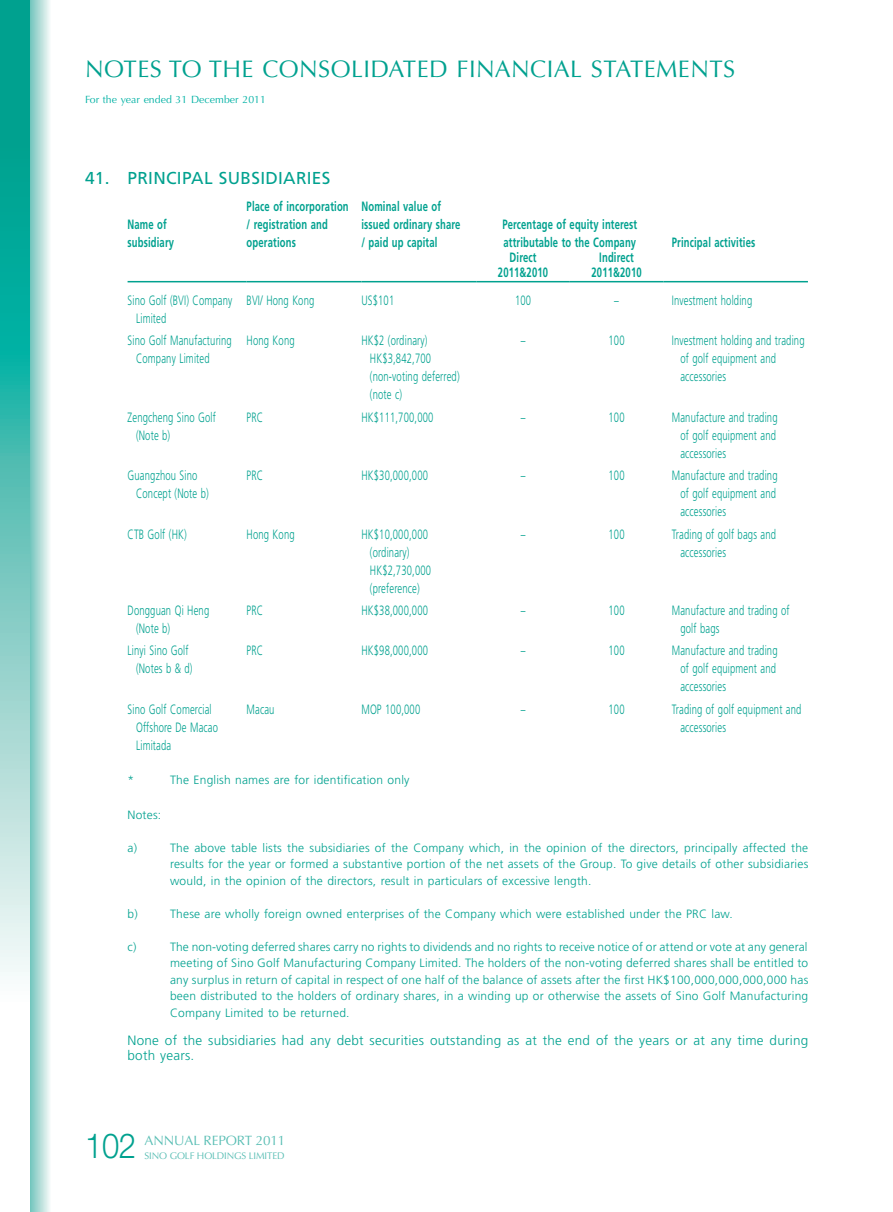
<style>
.page{position:relative;width:893px;height:1212px;background:#fff}
.page>*{position:absolute;margin:0;border:0;box-sizing:border-box;transform-origin:0 0}
.t1{font:300 34.5px "Helvetica Neue LT Std";color:#00a18f;scale:.9 1}
.t2{font:24px "Optima LT Std";letter-spacing:.015em;color:#00a18f}
.t3{font:17.25px "Frutiger LT Std";letter-spacing:.015em;color:#00a18f}
.t4{font:300 13.5px/18px "Frutiger LT Std";letter-spacing:.015em;color:#00a18f;scale:.7 1}
.t5{font:700 13.5px/18px "Frutiger LT Std";letter-spacing:.015em;color:#00a18f;scale:.7 1}
.t6{font:300 13.5px/15px "Frutiger LT Std";letter-spacing:.015em;color:#00a18f}
.t7{font:13.5px "Optima LT Std";letter-spacing:-.01em;color:#59beb4}
.t8{font:300 12px/16.5px "Frutiger LT Std";letter-spacing:.015em;color:#00a18f;text-align:justify}
.t9{font:10.5px "Optima LT Std";letter-spacing:.005em;color:#03b2a5}
.t10{font:9.6px "Optima LT Std";letter-spacing:-.01em;color:#59beb4}
</style>
<div class="page">
<svg style="left:30px;top:0;width:20px;height:1212px"></svg>
<svg style="left:0;top:0;width:30px;height:976px"></svg>
<hr style="left:128px;top:281px;width:119px;height:1px;background:#00a18f">
<hr style="left:247px;top:281px;width:114px;height:1px;background:#00a18f">
<hr style="left:361px;top:281px;width:115px;height:1px;background:#00a18f">
<hr style="left:476px;top:281px;width:94px;height:1px;background:#00a18f">
<hr style="left:570px;top:281px;width:93px;height:1px;background:#00a18f">
<hr style="left:663px;top:281px;width:145px;height:1px;background:#00a18f">
<p class="t2" style="left:85px;top:55px;width:652px">NOTES TO THE CONSOLIDATED FINANCIAL STATEMENTS</p>
<p class="t9" style="left:85px;top:93px;width:182px">For the year ended 31 December 2011</p>
<p class="t3" style="left:85px;top:168px;width:247px">41. PRINCIPAL SUBSIDIARIES</p>
<p class="t5" style="left:128px;top:215px;width:68px">Name of subsidiary</p>
<p class="t5" style="left:247px;top:197px;width:147px">Place of incorporation / registration and operations</p>
<p class="t5" style="left:361px;top:197px;width:143px">Nominal value of issued ordinary share / paid up capital</p>
<p class="t5" style="left:502px;top:215px;width:194px">Percentage of equity interest attributable to the Company</p>
<p class="t5" style="left:510px;top:248px;width:40px">Direct</p>
<p class="t5" style="left:599px;top:248px;width:51px">Indirect</p>
<p class="t5" style="left:498px;top:264px;width:73px">2011&amp;2010</p>
<p class="t5" style="left:591px;top:264px;width:73px">2011&amp;2010</p>
<p class="t5" style="left:672px;top:233px;width:121px">Principal activities</p>
<p class="t4" style="left:136px;top:291px;width:139px;text-indent:-9px">Sino Golf (BVI) Company<br>Limited</p>
<p class="t4" style="left:247px;top:291px;width:98px">BVI/ Hong Kong</p>
<p class="t4" style="left:361px;top:291px;width:48px">US$101</p>
<p class="t4" style="left:515px;top:291px;width:24px">100</p>
<p class="t4" style="left:614px;top:291px;width:8px">–</p>
<p class="t4" style="left:672px;top:291px;width:116px">Investment holding</p>
<p class="t4" style="left:136px;top:332px;width:138px;text-indent:-9px">Sino Golf Manufacturing<br>Company Limited</p>
<p class="t4" style="left:247px;top:332px;width:70px">Hong Kong</p>
<p class="t4" style="left:370px;top:332px;width:130px;text-indent:-9px">HK$2 (ordinary)<br>HK$3,842,700 (non-voting deferred) (note c)</p>
<p class="t4" style="left:521px;top:332px;width:8px">–</p>
<p class="t4" style="left:608px;top:332px;width:24px">100</p>
<p class="t4" style="left:680px;top:332px;width:179px;text-indent:-9px">Investment holding and trading of golf equipment and accessories</p>
<p class="t4" style="left:136px;top:408px;width:116px;text-indent:-9px">Zengcheng Sino Golf (Note b)</p>
<p class="t4" style="left:247px;top:408px;width:25px">PRC</p>
<p class="t4" style="left:361px;top:408px;width:104px">HK$111,700,000</p>
<p class="t4" style="left:521px;top:408px;width:8px">–</p>
<p class="t4" style="left:608px;top:408px;width:24px">100</p>
<p class="t4" style="left:680px;top:408px;width:140px;text-align:justify;text-indent:-9px">Manufacture and trading of golf equipment and accessories</p>
<p class="t4" style="left:136px;top:467px;width:105px;text-indent:-9px">Guangzhou Sino<br>Concept (Note b)</p>
<p class="t4" style="left:247px;top:467px;width:25px">PRC</p>
<p class="t4" style="left:361px;top:467px;width:97px">HK$30,000,000</p>
<p class="t4" style="left:521px;top:467px;width:8px">–</p>
<p class="t4" style="left:608px;top:467px;width:24px">100</p>
<p class="t4" style="left:680px;top:467px;width:140px;text-align:justify;text-indent:-9px">Manufacture and trading of golf equipment and accessories</p>
<p class="t4" style="left:128px;top:525px;width:86px">CTB Golf (HK)</p>
<p class="t4" style="left:247px;top:525px;width:70px">Hong Kong</p>
<p class="t4" style="left:370px;top:525px;width:89px;text-indent:-9px">HK$10,000,000 (ordinary)<br>HK$2,730,000 (preference)</p>
<p class="t4" style="left:521px;top:525px;width:8px">–</p>
<p class="t4" style="left:608px;top:525px;width:24px">100</p>
<p class="t4" style="left:680px;top:525px;width:138px;text-indent:-9px">Trading of golf bags and accessories</p>
<p class="t4" style="left:136px;top:601px;width:106px;text-indent:-9px">Dongguan Qi Heng (Note b)</p>
<p class="t4" style="left:247px;top:601px;width:25px">PRC</p>
<p class="t4" style="left:361px;top:601px;width:97px">HK$38,000,000</p>
<p class="t4" style="left:521px;top:601px;width:8px">–</p>
<p class="t4" style="left:608px;top:601px;width:24px">100</p>
<p class="t4" style="left:680px;top:601px;width:158px;text-indent:-9px">Manufacture and trading of golf bags</p>
<p class="t4" style="left:128px;top:642px;width:94px;text-align:right">Linyi Sino Golf (Notes b &amp; d)</p>
<p class="t4" style="left:247px;top:642px;width:25px">PRC</p>
<p class="t4" style="left:361px;top:642px;width:97px">HK$98,000,000</p>
<p class="t4" style="left:521px;top:642px;width:8px">–</p>
<p class="t4" style="left:608px;top:642px;width:24px">100</p>
<p class="t4" style="left:680px;top:642px;width:140px;text-align:justify;text-indent:-9px">Manufacture and trading of golf equipment and accessories</p>
<p class="t4" style="left:136px;top:700px;width:119px;text-indent:-9px">Sino Golf Comercial<br>Offshore De Macao<br>Limitada</p>
<p class="t4" style="left:247px;top:700px;width:41px">Macau</p>
<p class="t4" style="left:361px;top:700px;width:86px">MOP 100,000</p>
<p class="t4" style="left:521px;top:700px;width:8px">–</p>
<p class="t4" style="left:608px;top:700px;width:24px">100</p>
<p class="t4" style="left:680px;top:700px;width:175px;text-indent:-9px">Trading of golf equipment and accessories</p>
<p class="t8" style="left:128px;top:772px;width:8px">*</p>
<p class="t8" style="left:170px;top:772px;width:241px">The English names are for identification only</p>
<p class="t8" style="left:128px;top:806px;width:35px">Notes:</p>
<p class="t8" style="left:128px;top:839px;width:11px">a)</p>
<p class="t8" style="left:170px;top:839px;width:640px">The above table lists the subsidiaries of the Company which, in the opinion of the directors, principally affected the results for the year or formed a substantive portion of the net assets of the Group. To give details of other subsidiaries would, in the opinion of the directors, result in particulars of excessive length.</p>
<p class="t8" style="left:128px;top:905px;width:12px">b)</p>
<p class="t8" style="left:170px;top:905px;width:564px">These are wholly foreign owned enterprises of the Company which were established under the PRC law.</p>
<p class="t8" style="left:128px;top:938px;width:10px">c)</p>
<p class="t8" style="left:170px;top:938px;width:640px">The non-voting deferred shares carry no rights to dividends and no rights to receive notice of or attend or vote at any general meeting of Sino Golf Manufacturing Company Limited. The holders of the non-voting deferred shares shall be entitled to any surplus in return of capital in respect of one half of the balance of assets after the first HK$100,000,000,000,000 has been distributed to the holders of ordinary shares, in a winding up or otherwise the assets of Sino Golf Manufacturing Company Limited to be returned.</p>
<p class="t6" style="left:128px;top:1033px;width:682px">None of the subsidiaries had any debt securities outstanding as at the end of the years or at any time during both years.</p>
<p class="t1" style="left:85px;top:1125px;width:58px">102</p>
<p class="t7" style="left:145px;top:1132px;width:142px">ANNUAL REPORT 2011</p>
<p class="t10" style="left:145px;top:1150px;width:142px">SINO GOLF HOLDINGS LIMITED</p>
</div>
